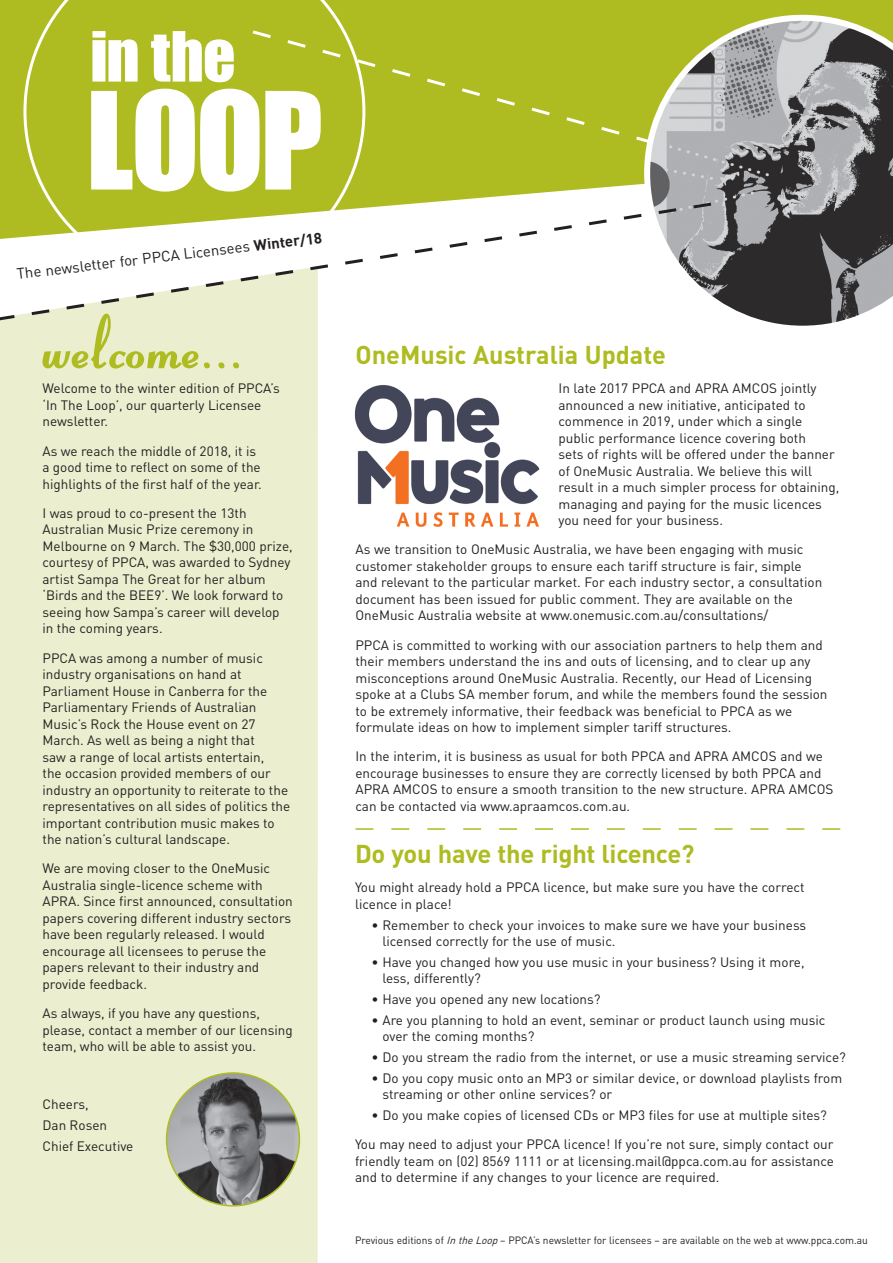
<style>
.page{position:relative;width:893px;height:1263px;background:#fff}
.page>*{position:absolute;margin:0;border:0;box-sizing:border-box;transform-origin:0 0}
.t1{font:700 25.5px "DIN";letter-spacing:-.01em;color:#aebc21}
.t2{font:15px "DIN";color:#231f20}
.t3{font:13.5px/16.5px "DIN";color:#231f20}
.t4{font:10.5px "DIN";color:#231f20}
.s1{font-weight:700}
.s2{font-style:italic}
</style>
<div class="page">
<div style="left:0;top:328px;width:318px;height:935px;background:#ebeecf"></div>
<svg style="left:0;top:0;width:893px;height:201px;background:#b3c031"></svg>
<div style="left:23px;top:0;width:342px;height:201px;background:#aebc21"></div>
<div style="left:249px;top:28px;width:395px;height:147px;background:#aebc21"></div>
<svg style="left:644px;top:15px;width:249px;height:311px;background:#88897d"></svg>
<svg style="left:0;top:201px;width:714px;height:127px"></svg>
<svg style="left:92px;top:31px;width:142px;height:51px"></svg>
<svg style="left:91px;top:89px;width:230px;height:103px"></svg>
<svg style="left:43px;top:314px;width:196px;height:55px;background:#e0e5b0"></svg>
<img style="left:167px;top:1073px;width:132px;height:133px;border-radius:66px">
<svg style="left:355px;top:828px;width:485px;height:2px"></svg>
<img style="left:354px;top:385px;width:186px;height:142px">
<p class="t2" style="left:16px;top:265px;width:309px;rotate:-7deg">The newsletter for PPCA Licensees <span class="s1">Winter/18</span></p>
<p class="t3" style="left:43px;top:380px;width:239px">Welcome to the winter edition of PPCA’s ‘In The Loop’, our quarterly Licensee newsletter.</p>
<p class="t3" style="left:43px;top:442px;width:221px">As we reach the middle of 2018, it is a good time to reflect on some of the highlights of the first half of the year.</p>
<p class="t3" style="left:43px;top:504px;width:252px">I was proud to co-present the 13th Australian Music Prize ceremony in Melbourne on 9 March. The $30,000 prize, courtesy of PPCA, was awarded to Sydney artist Sampa The Great for her album ‘Birds and the BEE9’. We look forward to seeing how Sampa’s career will develop in the coming years.</p>
<p class="t3" style="left:43px;top:649px;width:249px">PPCA was among a number of music industry organisations on hand at Parliament House in Canberra for the Parliamentary Friends of Australian Music’s Rock the House event on 27<br>March. As well as being a night that<br>saw a range of local artists entertain,<br>the occasion provided members of our industry an opportunity to reiterate to the representatives on all sides of politics the important contribution music makes to the nation’s cultural landscape.</p>
<p class="t3" style="left:43px;top:860px;width:252px">We are moving closer to the OneMusic Australia single-licence scheme with APRA. Since first announced, consultation papers covering different industry sectors have been regularly released. I would encourage all licensees to peruse the papers relevant to their industry and provide feedback.</p>
<p class="t3" style="left:43px;top:1005px;width:252px">As always, if you have any questions, please, contact a member of our licensing team, who will be able to assist you.</p>
<p class="t3" style="left:43px;top:1093px;width:92px;line-height:20.7px">Cheers,<br>Dan Rosen<br>Chief Executive</p>
<h1 class="t1" style="left:355px;top:338px;width:312px">OneMusic Australia Update</h1>
<p class="t3" style="left:558px;top:380px;width:282px">In late 2017 PPCA and APRA AMCOS jointly announced a new initiative, anticipated to commence in 2019, under which a single public performance licence covering both<br>sets of rights will be offered under the banner of OneMusic Australia. We believe this will result in a much simpler process for obtaining, managing and paying for the music licences you need for your business.</p>
<p class="t3" style="left:355px;top:541px;width:468px">As we transition to OneMusic Australia, we have been engaging with music customer stakeholder groups to ensure each tariff structure is fair, simple and relevant to the particular market. For each industry sector, a consultation document has been issued for public comment. They are available on the OneMusic Australia website at www.onemusic.com.au/consultations/</p>
<p class="t3" style="left:355px;top:636px;width:474px">PPCA is committed to working with our association partners to help them and their members understand the ins and outs of licensing, and to clear up any misconceptions around OneMusic Australia. Recently, our Head of Licensing spoke at a Clubs SA member forum, and while the members found the session to be extremely informative, their feedback was beneficial to PPCA as we formulate ideas on how to implement simpler tariff structures.</p>
<p class="t3" style="left:355px;top:748px;width:479px">In the interim, it is business as usual for both PPCA and APRA AMCOS and we encourage businesses to ensure they are correctly licensed by both PPCA and APRA AMCOS to ensure a smooth transition to the new structure. APRA AMCOS can be contacted via www.apraamcos.com.au.</p>
<h1 class="t1" style="left:355px;top:837px;width:341px">Do you have the right licence?</h1>
<p class="t3" style="left:355px;top:879px;width:451px">You might already hold a PPCA licence, but make sure you have the correct licence in place!</p>
<p class="t3" style="left:382px;top:916px;width:425px;text-indent:-11px">• Remember to check your invoices to make sure we have your business licensed correctly for the use of music.</p>
<p class="t3" style="left:382px;top:953px;width:424px;text-indent:-11px">• Have you changed how you use music in your business? Using it more, less, differently?</p>
<p class="t3" style="left:372px;top:991px;width:230px">• Have you opened any new locations?</p>
<p class="t3" style="left:382px;top:1011px;width:445px;text-indent:-11px">• Are you planning to hold an event, seminar or product launch using music over the coming months?</p>
<p class="t3" style="left:372px;top:1049px;width:476px">• Do you stream the radio from the internet, or use a music streaming service?</p>
<p class="t3" style="left:382px;top:1069px;width:461px;text-indent:-11px">• Do you copy music onto an MP3 or similar device, or download playlists from streaming or other online services? or</p>
<p class="t3" style="left:355px;top:1100px;width:480px;line-height:29.2px;text-indent:16px">• Do you make copies of licensed CDs or MP3 files for use at multiple sites?<br>You may need to adjust your PPCA licence! If you’re not sure, simply contact our</p>
<p class="t3" style="left:355px;top:1152px;width:480px">friendly team on (02) 8569 1111 or at licensing.mail@ppca.com.au for assistance and to determine if any changes to your licence are required.</p>
<p class="t4" style="left:355px;top:1234px;width:514px">Previous editions of <span class="s2">IntheLoop</span>– PPCA’s newsletter for licensees – are available on the web at www.ppca.com.au</p>
</div>
